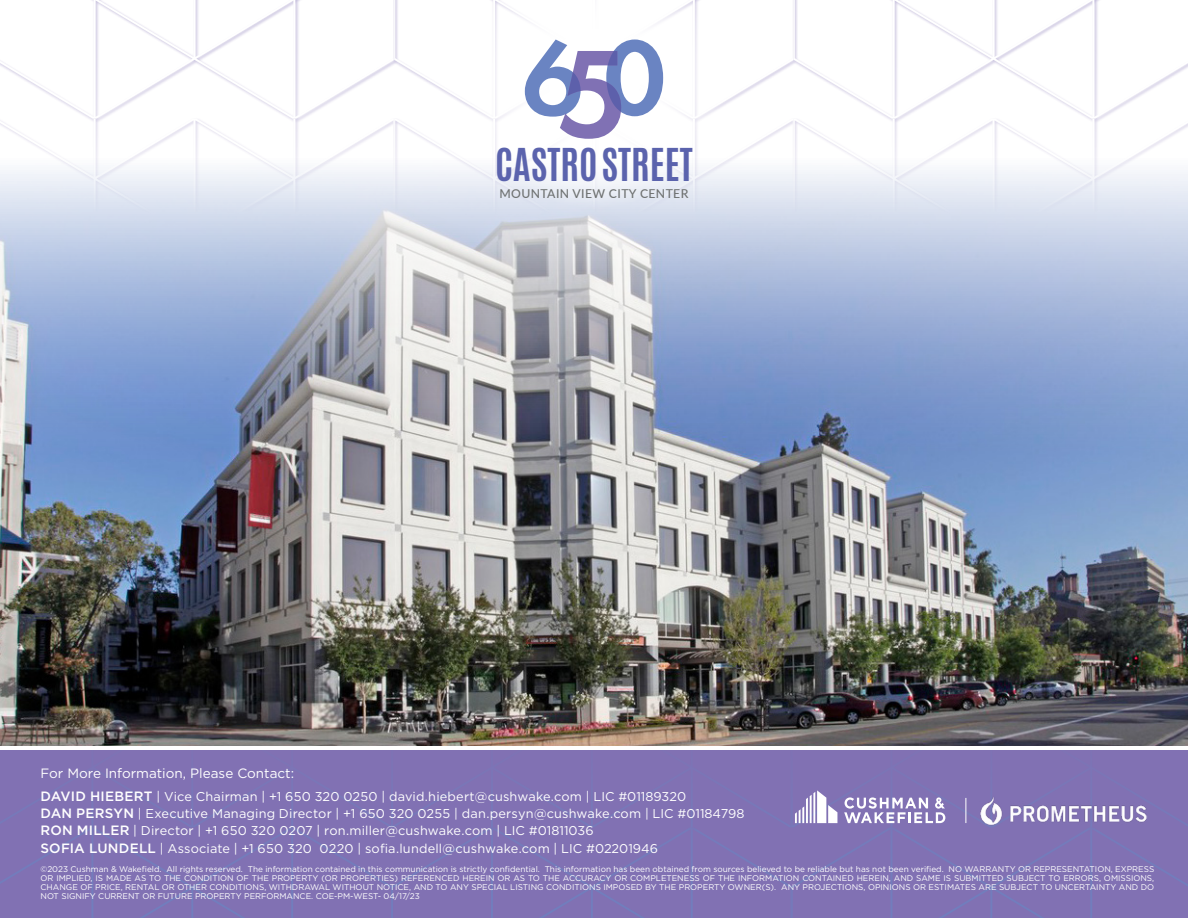
<style>
.page{position:relative;width:1188px;height:918px;background:#fff}
.page>*{position:absolute;margin:0;border:0;box-sizing:border-box;transform-origin:0 0}
.t1{font:700 37.8px "Antonio";color:#5b63ad}
.t2{font:13.5px "Gotham";color:#fff}
.t3{font:12.75px/16.8px "Gotham";letter-spacing:.01em;color:#fff}
.t4{font:500 12.3px "Lato";letter-spacing:.03em;color:#6e7171}
.t5{font:8.25px/9px "Gotham";color:#fff;text-align:justify}
.s1{font-weight:500;font-size:13.5px}
</style>
<div class="page">
<img style="left:0;top:303px;width:1188px;height:443px">
<svg style="left:0;top:0;width:393px;height:117px"></svg>
<svg style="left:394px;top:0;width:399px;height:102px"></svg>
<svg style="left:794px;top:0;width:394px;height:117px"></svg>
<div style="left:0;top:117px;width:399px;height:186px;background:#8171b3;opacity:.5"></div>
<svg style="left:0;top:119px;width:393px;height:179px"></svg>
<div style="left:393px;top:117px;width:405px;height:186px;background:#8171b3;opacity:.5"></div>
<svg style="left:394px;top:119px;width:399px;height:179px"></svg>
<div style="left:793px;top:117px;width:395px;height:186px;background:#8171b3;opacity:.5"></div>
<svg style="left:794px;top:119px;width:394px;height:179px"></svg>
<svg style="left:458px;top:0;width:272px;height:211px"></svg>
<div style="left:0;top:750px;width:1188px;height:168px;background:#8171b3"></div>
<svg style="left:525px;top:39px;width:138px;height:100px"></svg>
<h1 class="t1" style="left:495px;top:136px;width:199px">CASTRO STREET</h1>
<h3 class="t4" style="left:499px;top:185px;width:190px">MOUNTAIN VIEW CITY CENTER</h3>
<h2 class="t2" style="left:40px;top:764px;width:255px">For More Information, Please Contact:</h2>
<p class="t3" style="left:40px;top:788px;width:705px"><span class="s1">DAVID HIEBERT</span> | Vice Chairman | +1 650 320 0250 | david.hiebert@cushwake.com | LIC #01189320<br><span class="s1">DAN PERSYN</span> | Executive Managing Director | +1 650 320 0255 | dan.persyn@cushwake.com | LIC #01184798<br><span class="s1">RON MILLER</span> | Director | +1 650 320 0207 | ron.miller@cushwake.com | LIC #01811036</p>
<h3 class="t3" style="left:40px;top:840px;width:619px"><span class="s1">SOFIA LUNDELL</span> | Associate | +1 650 320 0220 | sofia.lundell@cushwake.com | LIC #02201946</h3>
<p class="t5" style="left:40px;top:865px;width:1115px">©2023 Cushman &amp; Wakefield. All rights reserved. The information contained in this communication is strictly confidential. This information has been obtained from sources believed to be reliable but has not been verified. NO WARRANTY OR REPRESENTATION, EXPRESS OR IMPLIED, IS MADE AS TO THE CONDITION OF THE PROPERTY (OR PROPERTIES) REFERENCED HEREIN OR AS TO THE ACCURACY OR COMPLETENESS OF THE INFORMATION CONTAINED HEREIN, AND SAME IS SUBMITTED SUBJECT TO ERRORS, OMISSIONS, CHANGE OF PRICE, RENTAL OR OTHER CONDITIONS, WITHDRAWAL WITHOUT NOTICE, AND TO ANY SPECIAL LISTING CONDITIONS IMPOSED BY THE PROPERTY OWNER(S). ANY PROJECTIONS, OPINIONS OR ESTIMATES ARE SUBJECT TO UNCERTAINTY AND DO NOT SIGNIFY CURRENT OR FUTURE PROPERTY PERFORMANCE. COE-PM-WEST- 04/17/23</p>
</div>
